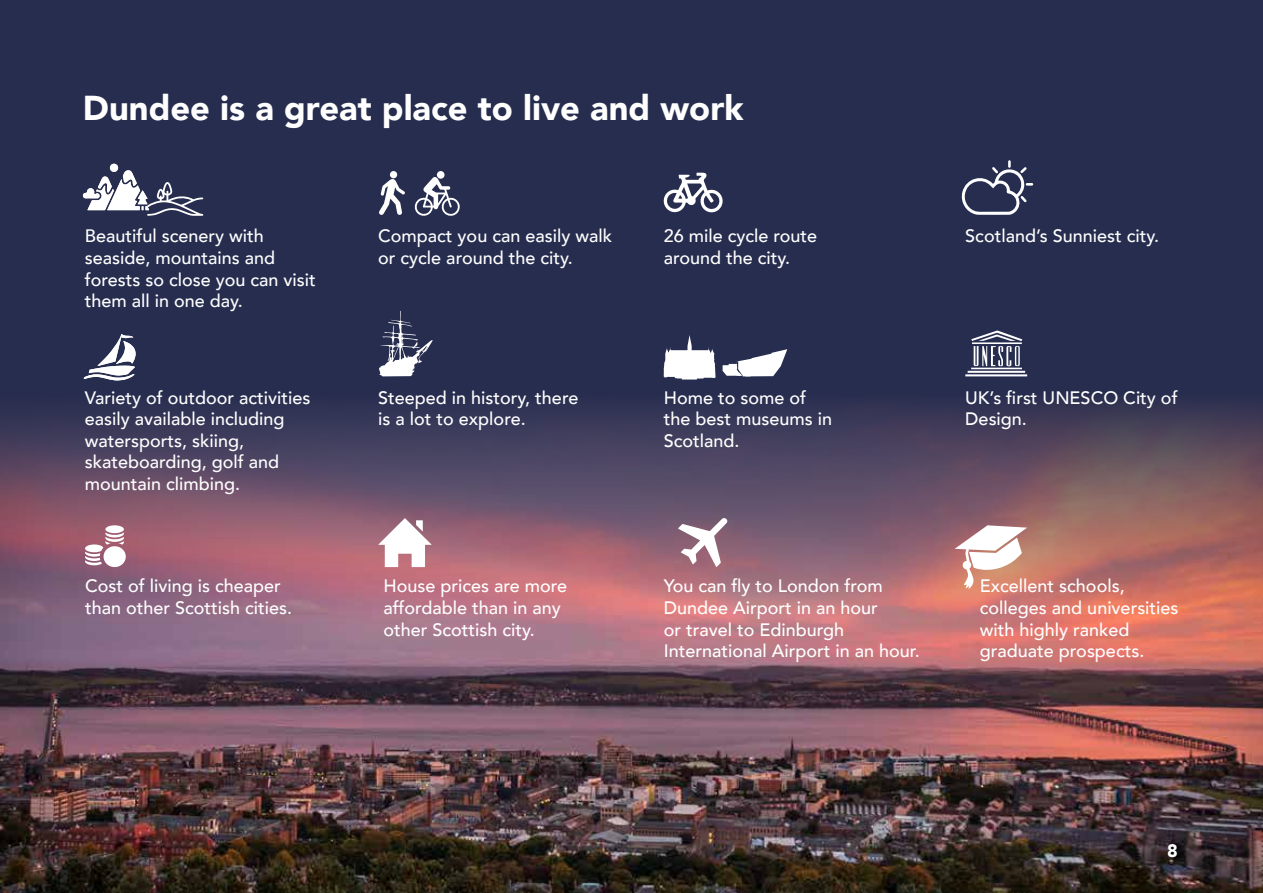
<style>
.page{position:relative;width:1263px;height:893px;background:#272d4f}
.page>*{position:absolute;margin:0;border:0;box-sizing:border-box;transform-origin:0 0}
.t1{font:900 34.5px "Avenir";color:#fff}
.first_para{font:500 18px/21.6px "Avenir";color:#fff}
.t2{font:900 18px "Avenir";color:#fff}
</style>
<div class="page">
<img style="left:0;top:195px;width:1263px;height:698px">
<svg style="left:662px;top:173px;width:61px;height:41px"></svg>
<svg style="left:378px;top:518px;width:54px;height:49px;background:#d7bcc3"></svg>
<svg style="left:678px;top:518px;width:49px;height:49px;background:#b59aa6"></svg>
<svg style="left:85px;top:525px;width:41px;height:42px;background:#caa7b1"></svg>
<svg style="left:414px;top:177px;width:46px;height:40px"></svg>
<div style="left:437px;top:171px;width:8px;height:8px;background:#fff;border-radius:50%"></div>
<svg style="left:379px;top:179px;width:26px;height:36px"></svg>
<div style="left:390px;top:171px;width:7px;height:7px;background:#fff;border-radius:50%"></div>
<svg style="left:377px;top:311px;width:56px;height:65px"></svg>
<svg style="left:83px;top:164px;width:120px;height:52px"></svg>
<svg style="left:960px;top:160px;width:73px;height:55px"></svg>
<svg style="left:955px;top:525px;width:72px;height:65px;background:#dfb7ad"></svg>
<svg style="left:965px;top:330px;width:62px;height:46px"></svg>
<svg style="left:664px;top:335px;width:51px;height:44px"></svg>
<svg style="left:723px;top:349px;width:64px;height:29px"></svg>
<svg style="left:84px;top:334px;width:52px;height:46px"></svg>
<p class="t1" style="left:83px;top:78px;width:662px">Dundee is a great place to live and work</p>
<p class="first_para" style="left:85px;top:224px;width:181px">Beautiful scenery with</p>
<p class="first_para" style="left:965px;top:224px;width:195px">Scotland’s Sunniest city.</p>
<p class="first_para" style="left:85px;top:246px;width:233px">seaside, mountains and forests so close you can visit them all in one day.</p>
<p class="first_para" style="left:378px;top:224px;width:235px">Compact you can easily walk or cycle around the city.</p>
<p class="first_para" style="left:664px;top:224px;width:155px">26 mile cycle route around the city.</p>
<p class="first_para" style="left:85px;top:385px;width:227px">Variety of outdoor activities easily available including watersports, skiing, skateboarding, golf and mountain climbing.</p>
<p class="first_para" style="left:85px;top:574px;width:209px">Cost of living is cheaper than other Scottish cities.</p>
<p class="first_para" style="left:378px;top:385px;width:202px">Steeped in history, there is a lot to explore.</p>
<p class="first_para" style="left:383px;top:574px;width:185px">House prices are more affordable than in any other Scottish city.</p>
<p class="first_para" style="left:664px;top:385px;width:170px">Home to some of the best museums in<br>Scotland.</p>
<p class="first_para" style="left:965px;top:385px;width:214px">UK’s first UNESCO City of<br>Design.</p>
<p class="first_para" style="left:664px;top:574px;width:258px">You can fly to London from<br>Dundee Airport in an hour<br>or travel to Edinburgh<br>International Airport in an hour.</p>
<p class="first_para" style="left:980px;top:574px;width:200px">Excellent schools, colleges and universities with highly ranked graduate prospects.</p>
<p class="t2" style="left:1167px;top:835px;width:12px">8</p>
<p class="t2" style="left:1167px;top:838px;width:12px">8</p>
</div>
